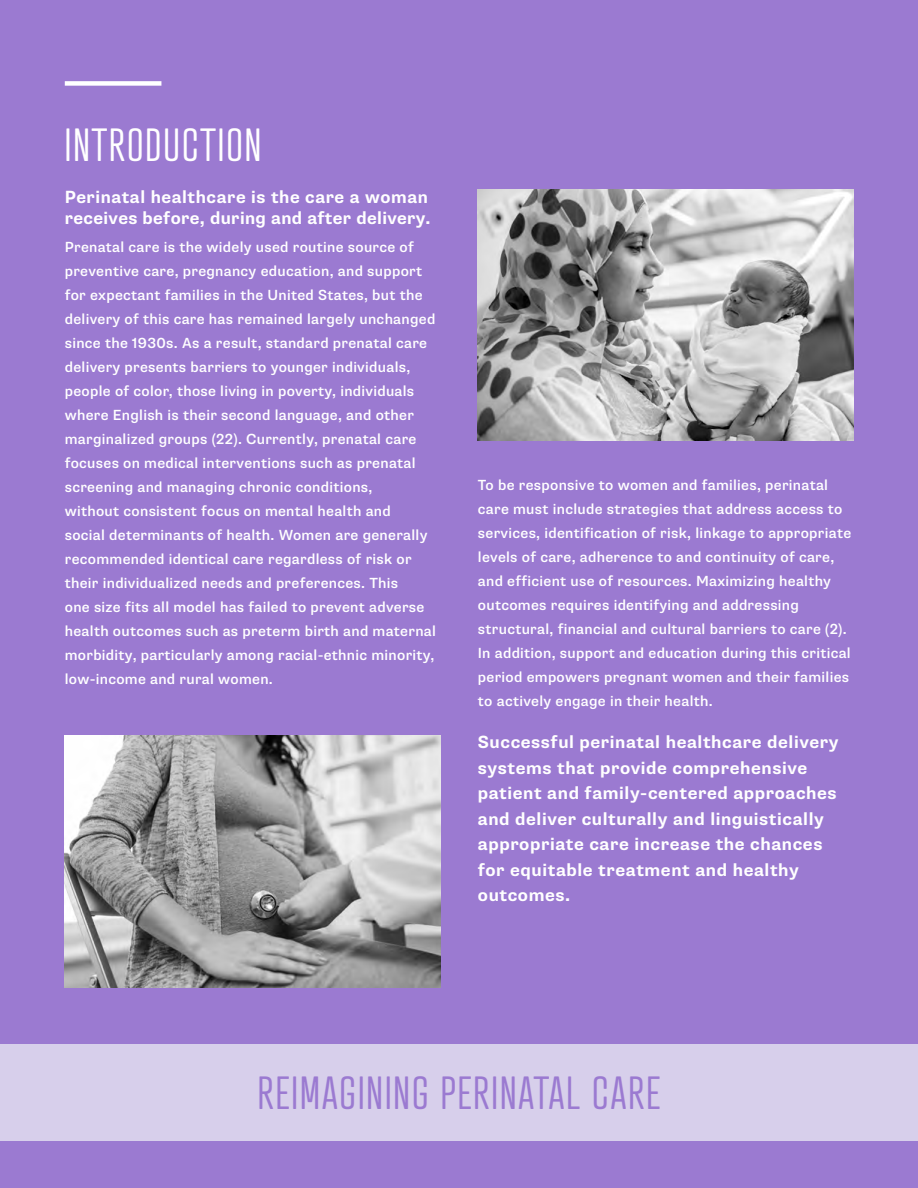
<style>
.page{position:relative;width:918px;height:1188px;background:#9b7ad1}
.page>*{position:absolute;margin:0;border:0;box-sizing:border-box;transform-origin:0 0}
.t1{font:300 45px "Atrament";letter-spacing:.045em;color:#9b7ad1}
.t2{font:300 45px "Atrament";letter-spacing:.045em;color:#fff}
.t3{font:700 17.7px/25.5px "Supria Sans";letter-spacing:.035em;color:#fff}
.t4{font:500 14.7px/24px "Supria Sans";letter-spacing:.02em;color:#fff}
</style>
<div class="page">
<div style="left:65px;top:81px;width:96px;height:5px;background:#fff"></div>
<img style="left:478px;top:189px;width:375px;height:252px">
<img style="left:65px;top:735px;width:375px;height:252px">
<div style="left:0;top:1045px;width:918px;height:96px;background:#d7cfeb"></div>
<h1 class="t2" style="left:65px;top:118px;width:198px">INTRODUCTION</h1>
<p class="t3" style="left:65px;top:187px;width:367px;line-height:21px">Perinatal healthcare is the care a woman receives before, during and after delivery.</p>
<p class="t4" style="left:65px;top:235px;width:373px">Prenatal care is the widely used routine source of preventive care, pregnancy education, and support for expectant families in the United States, but the delivery of this care has remained largely unchanged since the 1930s. As a result, standard prenatal care delivery presents barriers to younger individuals, people of color, those living in poverty, individuals where English is their second language, and other marginalized groups (22). Currently, prenatal care focuses on medical interventions such as prenatal screening and managing chronic conditions,<br>without consistent focus on mental health and<br>social determinants of health. Women are generally recommended identical care regardless of risk or their individualized needs and preferences. This<br>one size fits all model has failed to prevent adverse health outcomes such as preterm birth and maternal morbidity, particularly among racial-ethnic minority, low-income and rural women.</p>
<p class="t4" style="left:478px;top:474px;width:375px">To be responsive to women and families, perinatal care must include strategies that address access to services, identification of risk, linkage to appropriate levels of care, adherence to and continuity of care, and efficient use of resources. Maximizing healthy outcomes requires identifying and addressing structural, financial and cultural barriers to care (2).<br>In addition, support and education during this critical period empowers pregnant women and their families to actively engage in their health.</p>
<p class="t3" style="left:478px;top:730px;width:362px">Successful perinatal healthcare delivery systems that provide comprehensive patient and family-centered approaches and deliver culturally and linguistically appropriate care increase the chances for equitable treatment and healthy outcomes.</p>
<h1 class="t1" style="left:258px;top:1066px;width:404px">REIMAGINING PERINATAL CARE</h1>
</div>
